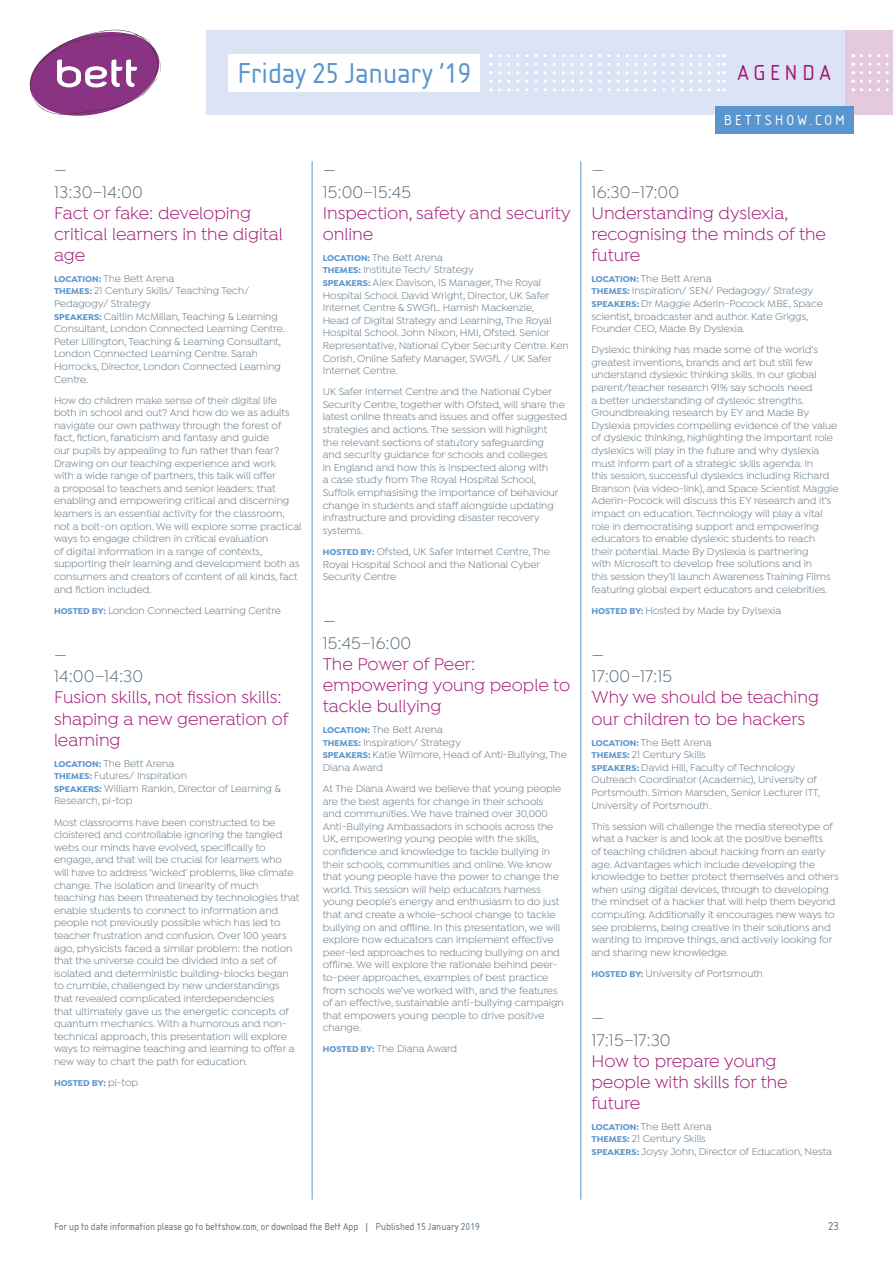
<style>
.page{position:relative;width:893px;height:1263px;background:#fff}
.page>*{position:absolute;margin:0;border:0;box-sizing:border-box;transform-origin:0 0}
.t1{font:30px "Isonorm D";color:#5995ce}
.t2{font:22.5px "Isonorm D";letter-spacing:.2em;color:#a21877}
.t3{font:18px/21px "Isidora";color:#a21877}
.t4{font:18px/21.6px "Isidora";color:#5f7382}
.t5{font:15px "Isonorm D";letter-spacing:.2em;color:#fff}
.t6{font:12px "Isonorm D";color:#5f7382}
.t7{font:10.5px/12.6px "Isidora";color:#5f7382}
.t8{font:10.5px "Isonorm D";color:#5f7382}
.t9{font:700 9px "Isidora";letter-spacing:-.005em;color:#5995ce}
.s1{font-weight:700;font-size:9px;color:#5995ce}
.s2{font-weight:400;font-size:10.5px;color:#5f7382}
</style>
<div class="page">
<hr style="left:312px;top:162px;width:1px;height:1037px;background:#5995ce">
<hr style="left:580px;top:162px;width:1px;height:1037px;background:#5995ce">
<div style="left:845px;top:31px;width:48px;height:84px;background:#e4cadf"></div>
<div style="left:207px;top:31px;width:638px;height:84px;background:#dbe3f4"></div>
<div style="left:229px;top:54px;width:251px;height:37px;background:#fff"></div>
<svg style="left:29px;top:29px;width:132px;height:87px"></svg>
<div style="left:715px;top:106px;width:139px;height:27px;background:#5995ce"></div>
<svg style="left:499px;top:54px;width:226px;height:3px"></svg>
<svg style="left:861px;top:54px;width:28px;height:3px"></svg>
<svg style="left:499px;top:63px;width:226px;height:11px"></svg>
<svg style="left:861px;top:63px;width:28px;height:11px"></svg>
<svg style="left:499px;top:80px;width:226px;height:11px"></svg>
<svg style="left:861px;top:80px;width:28px;height:11px"></svg>
<h1 class="t1" style="left:237px;top:56px;width:236px">Friday 25 January ‘19</h1>
<h2 class="t2" style="left:737px;top:60px;width:95px">AGENDA</h2>
<h3 class="t5" style="left:724px;top:111px;width:123px">BETTSHOW.COM</h3>
<h3 class="t4" style="left:54px;top:160px;width:90px">—<br>13:30–14:00</h3>
<h3 class="t3" style="left:54px;top:203px;width:230px">Fact or fake: developing critical learners in the digital age</h3>
<p class="t7" style="left:54px;top:273px;width:232px"><span class="s1">LOCATION:</span> The Bett Arena<br><span class="s1">THEMES:</span> 21 Century Skills/ Teaching Tech/ Pedagogy/ Strategy<br><span class="s1">SPEAKERS:</span> Caitlin McMillan, Teaching &amp; Learning Consultant, London Connected Learning Centre.<br>Peter Lillington, Teaching &amp; Learning Consultant, London Connected Learning Centre. Sarah Horrocks, Director, London Connected Learning Centre.</p>
<p class="t7" style="left:54px;top:395px;width:249px">How do children make sense of their digital life both in school and out? And how do we as adults navigate our own pathway through the forest of fact, fiction, fanaticism and fantasy and guide<br>our pupils by appealing to fun rather than fear?<br>Drawing on our teaching experience and work<br>with a wide range of partners, this talk will offer<br>a proposal to teachers and senior leaders: that enabling and empowering critical and discerning learners is an essential activity for the classroom, not a bolt-on option. We will explore some practical ways to engage children in critical evaluation<br>of digital information in a range of contexts, supporting their learning and development both as consumers and creators of content of all kinds, fact and fiction included.</p>
<p class="t7" style="left:54px;top:605px;width:228px"><span class="s1">HOSTED BY:</span> London Connected Learning Centre</p>
<h3 class="t4" style="left:54px;top:645px;width:91px">—<br>14:00–14:30</h3>
<h3 class="t3" style="left:54px;top:688px;width:236px">Fusion skills, not fission skills: shaping a new generation of learning</h3>
<p class="t7" style="left:54px;top:757px;width:228px"><span class="s1">LOCATION:</span> The Bett Arena<br><span class="s1">THEMES:</span> Futures/ Inspiration<br><span class="s1">SPEAKERS:</span> William Rankin, Director of Learning &amp;<br>Research, pi-top</p>
<p class="t7" style="left:54px;top:816px;width:247px">Most classrooms have been constructed to be cloistered and controllable ignoring the tangled webs our minds have evolved, specifically to engage, and that will be crucial for learners who will have to address ‘wicked‘ problems, like climate change. The isolation and linearity of much teaching has been threatened by technologies that enable students to connect to information and people not previously possible which has led to teacher frustration and confusion. Over 100 years ago, physicists faced a similar problem: the notion that the universe could be divided into a set of isolated and deterministic building-blocks began to crumble, challenged by new understandings that revealed complicated interdependencies<br>that ultimately gave us the energetic concepts of quantum mechanics. With a humorous and non&shy;technical approach, this presentation will explore ways to reimagine teaching and learning to offer a new way to chart the path for education.</p>
<p class="t9" style="left:54px;top:1077px;width:86px">HOSTED BY: <span class="s2">pi-top</span></p>
<h3 class="t4" style="left:323px;top:160px;width:90px">—<br>15:00–15:45</h3>
<h3 class="t3" style="left:323px;top:203px;width:249px">Inspection, safety and security online</h3>
<p class="t7" style="left:323px;top:252px;width:247px"><span class="s1">LOCATION:</span> The Bett Arena<br><span class="s1">THEMES:</span> Institute Tech/ Strategy<br><span class="s1">SPEAKERS:</span> Alex Davison, IS Manager, The Royal Hospital School. David Wright, Director, UK Safer Internet Centre &amp; SWGfL. Hamish Mackenzie,<br>Head of Digital Strategy and Learning, The Royal Hospital School. John Nixon, HMI, Ofsted. Senior Representative, National Cyber Security Centre. Ken Corish, Online Safety Manager, SWGfL / UK Safer Internet Centre.</p>
<p class="t7" style="left:323px;top:386px;width:246px">UK Safer Internet Centre and the National Cyber Security Centre, together with Ofsted, will share the latest online threats and issues and offer suggested strategies and actions. The session will highlight<br>the relevant sections of statutory safeguarding<br>and security guidance for schools and colleges<br>in England and how this is inspected along with<br>a case study from The Royal Hospital School, Suffolk emphasising the importance of behaviour change in students and staff alongside updating infrastructure and providing disaster recovery systems.</p>
<p class="t7" style="left:323px;top:546px;width:229px"><span class="s1">HOSTED BY:</span> Ofsted, UK Safer Internet Centre, The<br>Royal Hospital School and the National Cyber<br>Security Centre</p>
<h3 class="t4" style="left:323px;top:612px;width:90px">—<br>15:45–16:00</h3>
<h3 class="t3" style="left:323px;top:655px;width:249px">The Power of Peer: empowering young people to tackle bullying</h3>
<p class="t7" style="left:323px;top:724px;width:246px"><span class="s1">LOCATION:</span> The Bett Arena<br><span class="s1">THEMES:</span> Inspiration/ Strategy<br><span class="s1">SPEAKERS:</span> Katie Wilmore, Head of Anti-Bullying, The<br>Diana Award</p>
<p class="t7" style="left:323px;top:783px;width:242px">At The Diana Award we believe that young people are the best agents for change in their schools and communities. We have trained over 30,000<br>Anti-Bullying Ambassadors in schools across the UK, empowering young people with the skills, confidence and knowledge to tackle bullying in their schools, communities and online. We know that young people have the power to change the world. This session will help educators harness young people’s energy and enthusiasm to do just that and create a whole-school change to tackle bullying on and offline. In this presentation, we will explore how educators can implement effective peer-led approaches to reducing bullying on and offline. We will explore the rationale behind peer&shy;to-peer approaches, examples of best practice from schools we‘ve worked with, and the features of an effective, sustainable anti-bullying campaign that empowers young people to drive positive change.</p>
<p class="t7" style="left:323px;top:1043px;width:136px"><span class="s1">HOSTED BY:</span> The Diana Award</p>
<h3 class="t4" style="left:591px;top:160px;width:89px">—<br>16:30–17:00</h3>
<h3 class="t3" style="left:591px;top:203px;width:236px">Understanding dyslexia, recognising the minds of the future</h3>
<p class="t7" style="left:591px;top:273px;width:233px"><span class="s1">LOCATION:</span> The Bett Arena<br><span class="s1">THEMES:</span> Inspiration/ SEN/ Pedagogy/ Strategy <span class="s1">SPEAKERS:</span> Dr Maggie Aderin-Pocock MBE, Space scientist, broadcaster and author. Kate Griggs, Founder CEO, Made By Dyslexia.</p>
<p class="t7" style="left:591px;top:344px;width:249px">Dyslexic thinking has made some of the world‘s greatest inventions, brands and art but still few understand dyslexic thinking skills. In our global parent/teacher research 91% say schools need<br>a better understanding of dyslexic strengths.<br>Groundbreaking research by EY and Made By Dyslexia provides compelling evidence of the value of dyslexic thinking, highlighting the important role dyslexics will play in the future and why dyslexia must inform part of a strategic skills agenda. In<br>this session, successful dyslexics including Richard Branson (via video-link), and Space Scientist Maggie Aderin-Pocock will discuss this EY research and it‘s impact on education. Technology will play a vital role in democratising support and empowering educators to enable dyslexic students to reach their potential. Made By Dyslexia is partnering<br>with Microsoft to develop free solutions and in<br>this session they’ll launch Awareness Training Films featuring global expert educators and celebrities.</p>
<p class="t7" style="left:591px;top:605px;width:191px"><span class="s1">HOSTED BY:</span> Hosted by Made by Dylsexia</p>
<h3 class="t4" style="left:591px;top:645px;width:82px">—<br>17:00–17:15</h3>
<h3 class="t3" style="left:591px;top:688px;width:229px">Why we should be teaching our children to be hackers</h3>
<p class="t7" style="left:591px;top:736px;width:230px"><span class="s1">LOCATION:</span> The Bett Arena<br><span class="s1">THEMES:</span> 21 Century Skills<br><span class="s1">SPEAKERS:</span> David Hill, Faculty of Technology Outreach Coordinator (Academic), University of Portsmouth. Simon Marsden, Senior Lecturer ITT, University of Portsmouth.</p>
<p class="t7" style="left:591px;top:821px;width:248px">This session will challenge the media stereotype of what a hacker is and look at the positive benefits<br>of teaching children about hacking from an early age. Advantages which include developing the knowledge to better protect themselves and others when using digital devices, through to developing the mindset of a hacker that will help them beyond computing. Additionally it encourages new ways to see problems, being creative in their solutions and wanting to improve things, and actively looking for and sharing new knowledge.</p>
<p class="t7" style="left:591px;top:968px;width:173px"><span class="s1">HOSTED BY:</span> University of Portsmouth</p>
<h3 class="t4" style="left:591px;top:1008px;width:81px">—<br>17:15–17:30</h3>
<h3 class="t3" style="left:591px;top:1051px;width:198px">How to prepare young people with skills for the future</h3>
<p class="t7" style="left:591px;top:1120px;width:242px"><span class="s1">LOCATION:</span> The Bett Arena<br><span class="s1">THEMES:</span> 21 Century Skills<br><span class="s1">SPEAKERS:</span> Joysy John, Director of Education, Nesta</p>
<p class="t8" style="left:54px;top:1220px;width:427px">For up to date information please go to bettshow.com, or download the Bett App | Published 15 January 2019</p>
<p class="t6" style="left:828px;top:1219px;width:12px">23</p>
</div>
